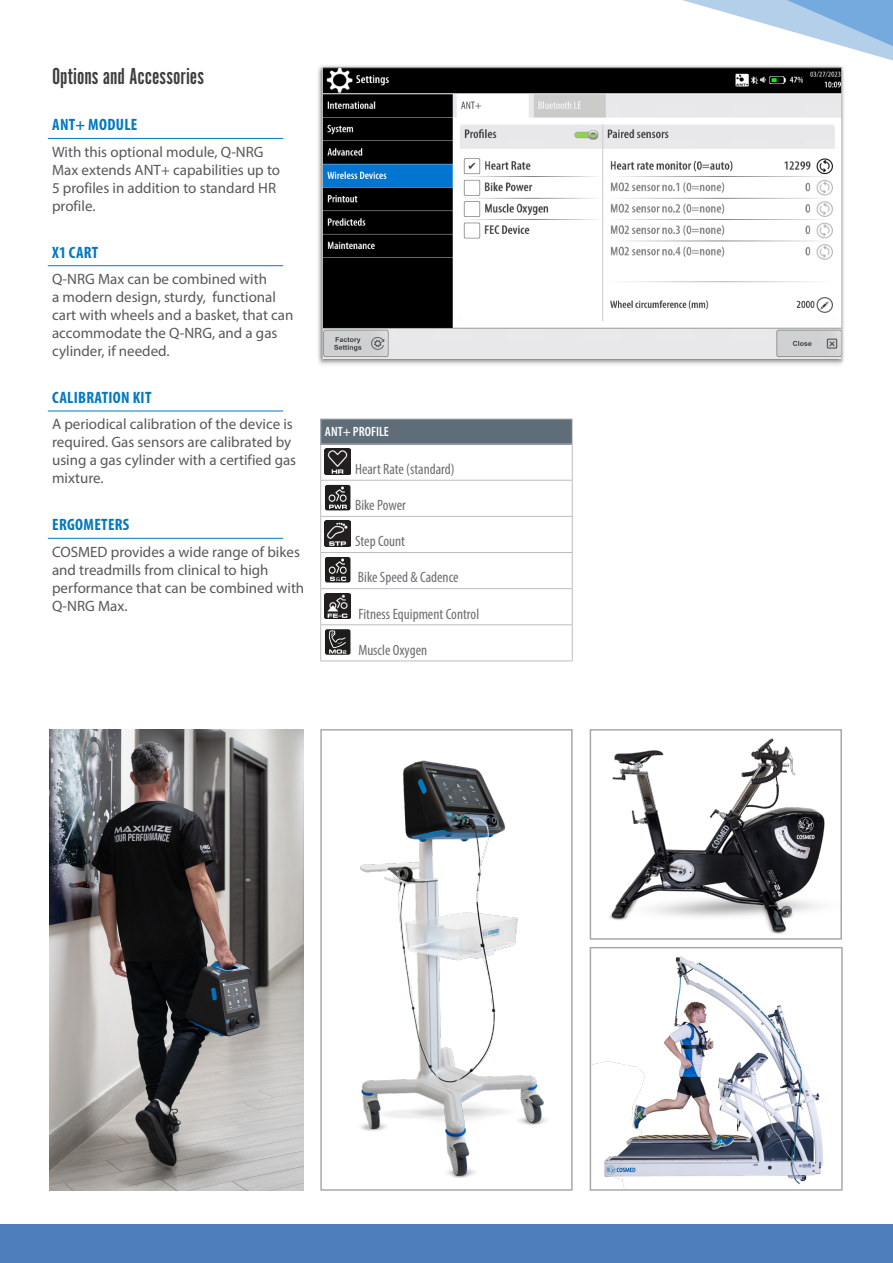
<style>
.page{position:relative;width:893px;height:1263px;background:#fff}
.page>*{position:absolute;margin:0;border:0;box-sizing:border-box;transform-origin:0 0}
.Title_-_Body{font:24px "Alternate Got No 1 D";color:#3e3e3f}
.Sub_Title{font:700 condensed 16.5px "Myriad Pro";letter-spacing:.02em;color:#0079c2}
.Body{font:15px/18px "Myriad Pro";color:#57585a}
.Table_-_Body{font:condensed 15px "Myriad Pro";color:#6c6d70}
.Table_-_Symbol_-_Centre{font:condensed 15px "Myriad Pro";color:#6c6d70}
.Table_-_Title{font:600 condensed 13.5px "Myriad Pro";color:#fff}
</style>
<div class="page">
<svg style="left:682px;top:0;width:211px;height:61px"></svg>
<div style="left:0;top:1225px;width:893px;height:38px;background:#4f7ebc"></div>
<img style="left:360px;top:760px;width:187px;height:418px">
<div style="left:320px;top:729px;width:253px;height:462px;border:2px solid #a8a9ad"></div>
<hr style="left:48px;top:138px;width:235px;height:1px;background:#0079c2">
<hr style="left:48px;top:265px;width:235px;height:1px;background:#0079c2">
<hr style="left:48px;top:411px;width:235px;height:1px;background:#0079c2">
<hr style="left:48px;top:538px;width:235px;height:1px;background:#0079c2">
<img style="left:609px;top:738px;width:216px;height:196px">
<div style="left:590px;top:729px;width:252px;height:211px;border:2px solid #a8a9ad"></div>
<img style="left:593px;top:956px;width:230px;height:231px">
<div style="left:590px;top:947px;width:253px;height:244px;border:2px solid #a8a9ad"></div>
<div style="left:321px;top:419px;width:251px;height:25px;background:#5f6d79"></div>
<hr style="left:320px;top:444px;width:1px;height:36px;background:#bcbdc0">
<hr style="left:572px;top:444px;width:1px;height:36px;background:#bcbdc0">
<hr style="left:320px;top:481px;width:1px;height:35px;background:#bcbdc0">
<hr style="left:572px;top:481px;width:1px;height:35px;background:#bcbdc0">
<hr style="left:320px;top:517px;width:1px;height:35px;background:#bcbdc0">
<hr style="left:572px;top:517px;width:1px;height:35px;background:#bcbdc0">
<hr style="left:320px;top:553px;width:1px;height:35px;background:#bcbdc0">
<hr style="left:572px;top:553px;width:1px;height:35px;background:#bcbdc0">
<hr style="left:320px;top:589px;width:1px;height:35px;background:#bcbdc0">
<hr style="left:572px;top:589px;width:1px;height:35px;background:#bcbdc0">
<hr style="left:320px;top:625px;width:1px;height:35px;background:#bcbdc0">
<hr style="left:572px;top:625px;width:1px;height:35px;background:#bcbdc0">
<hr style="left:320px;top:480px;width:253px;height:1px;background:#bcbdc0">
<hr style="left:320px;top:516px;width:253px;height:1px;background:#bcbdc0">
<hr style="left:320px;top:552px;width:253px;height:1px;background:#bcbdc0">
<hr style="left:320px;top:588px;width:253px;height:1px;background:#bcbdc0">
<hr style="left:320px;top:624px;width:253px;height:1px;background:#bcbdc0">
<hr style="left:320px;top:660px;width:253px;height:1px;background:#bcbdc0">
<svg style="left:320px;top:420px;width:1px;height:24px"></svg>
<svg style="left:572px;top:420px;width:1px;height:24px"></svg>
<hr style="left:320px;top:419px;width:253px;height:1px;background:#bcbdc0">
<hr style="left:320px;top:444px;width:253px;height:1px;background:#bcbdc0">
<img style="left:325px;top:448px;width:25px;height:26px">
<svg style="left:325px;top:485px;width:25px;height:25px"></svg>
<img style="left:325px;top:521px;width:25px;height:25px">
<svg style="left:325px;top:557px;width:25px;height:25px"></svg>
<img style="left:325px;top:593px;width:25px;height:26px">
<svg style="left:325px;top:629px;width:25px;height:26px"></svg>
<div style="left:316px;top:64px;width:529px;height:304px;background:#231f20;opacity:.75"></div>
<img style="left:324px;top:69px;width:516px;height:290px">
<div style="left:322px;top:67px;width:520px;height:294px;border:1px solid #bcbdc0"></div>
<img style="left:50px;top:729px;width:253px;height:462px">
<p class="Title_-_Body" style="left:52px;top:63px;width:153px">Options and Accessories</p>
<p class="Sub_Title" style="left:52px;top:114px;width:87px">ANT+ MODULE</p>
<p class="Body" style="left:52px;top:143px;width:230px">With this optional module, Q-NRG<br>Max extends ANT+ capabilities up to<br>5 profiles in addition to standard HR profile.</p>
<p class="Sub_Title" style="left:52px;top:242px;width:48px">X1 CART</p>
<p class="Body" style="left:52px;top:270px;width:243px">Q-NRG Max can be combined with<br>a modern design, sturdy, functional cart with wheels and a basket, that can accommodate the Q-NRG, and a gas cylinder, if needed.</p>
<p class="Sub_Title" style="left:52px;top:387px;width:101px">CALIBRATION KIT</p>
<p class="Body" style="left:52px;top:415px;width:246px">A periodical calibration of the device is required. Gas sensors are calibrated by using a gas cylinder with a certified gas mixture.</p>
<p class="Sub_Title" style="left:52px;top:514px;width:79px">ERGOMETERS</p>
<p class="Body" style="left:52px;top:542px;width:254px">COSMED provides a wide range of bikes and treadmills from clinical to high performance that can be combined with<br>Q-NRG Max.</p>
<p class="Table_-_Title" style="left:325px;top:423px;width:66px">ANT+ PROFILE</p>
<p class="Table_-_Body" style="left:355px;top:460px;width:101px">Heart Rate (standard)</p>
<p class="Table_-_Body" style="left:355px;top:496px;width:52px">Bike Power</p>
<p class="Table_-_Body" style="left:355px;top:532px;width:51px">Step Count</p>
<p class="Table_-_Symbol_-_Centre" style="left:358px;top:568px;width:102px">Bike Speed &amp; Cadence</p>
<p class="Table_-_Body" style="left:358px;top:605px;width:122px">Fitness Equipment Control</p>
<p class="Table_-_Body" style="left:358px;top:641px;width:70px">Muscle Oxygen</p>
</div>
